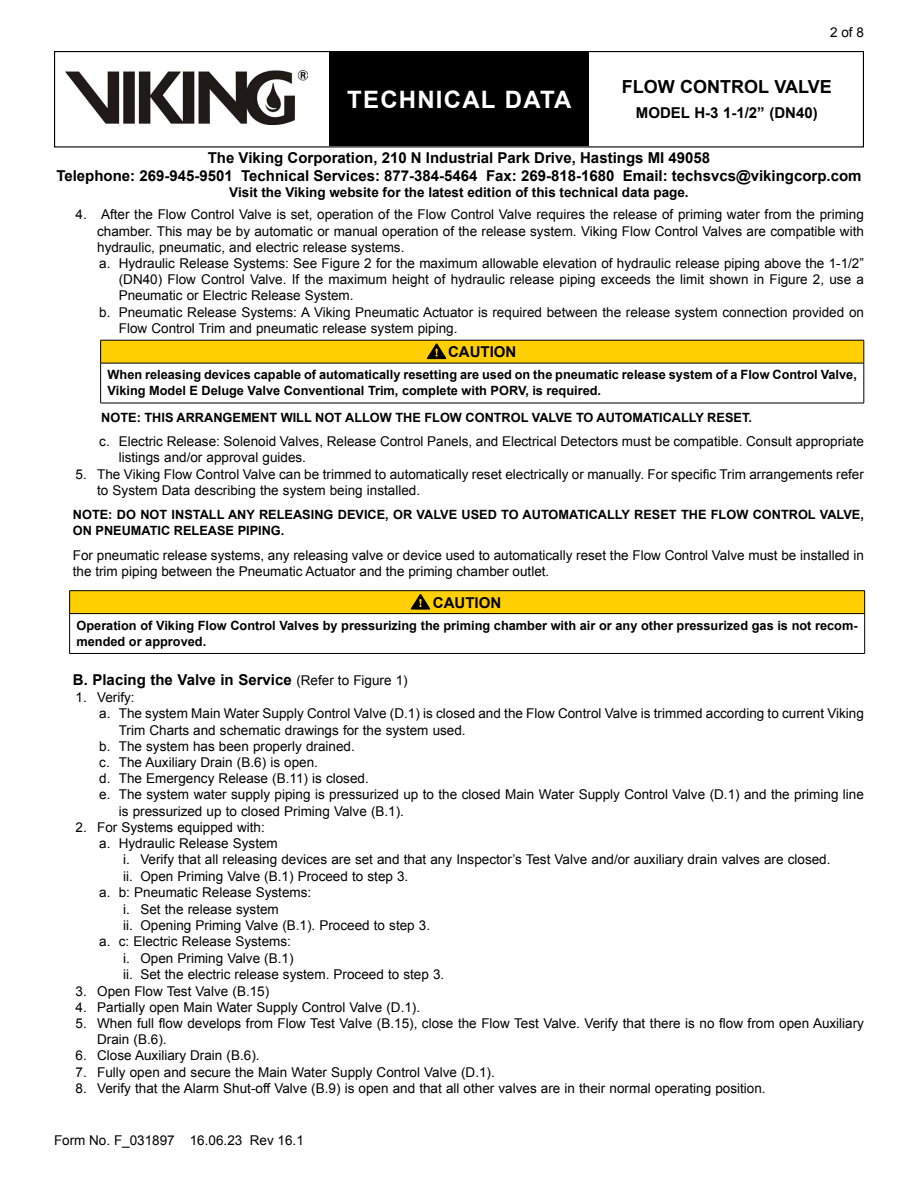
<style>
.page{position:relative;width:918px;height:1188px;background:#fff}
.page>*{position:absolute;margin:0;border:0;box-sizing:border-box;transform-origin:0 0}
.t1{font:700 24px "Arial";letter-spacing:.05em;color:#fff}
.t2{font:700 18px "Arial";color:#000}
.t3{font:700 15px/18px "Arial";color:#000;text-align:center}
.t4{font:13.5px/16.2px "Arial";color:#000}
.t5{font:700 13.5px "Arial";color:#000}
.t6{font:700 12.75px/16.2px "Arial";color:#000}
.s1{font-weight:400;font-size:13.5px}
</style>
<div class="page">
<div style="left:54px;top:51px;width:810px;height:96px;border:1px solid #000"></div>
<div style="left:329px;top:52px;width:260px;height:94px;background:#000"></div>
<img style="left:65px;top:70px;width:243px;height:54px">
<div style="left:101px;top:340px;width:763px;height:23px;background:#ffcf01"></div>
<hr style="left:100px;top:340px;width:764px;height:1px;background:#000">
<svg style="left:100px;top:340px;width:1px;height:23px"></svg>
<svg style="left:864px;top:340px;width:1px;height:23px"></svg>
<hr style="left:100px;top:363px;width:764px;height:1px;background:#000">
<hr style="left:100px;top:363px;width:1px;height:40px;background:#000">
<hr style="left:864px;top:363px;width:1px;height:40px;background:#000">
<hr style="left:100px;top:403px;width:764px;height:1px;background:#000">
<svg style="left:427px;top:343px;width:19px;height:16px"></svg>
<div style="left:70px;top:591px;width:795px;height:23px;background:#ffcf01"></div>
<hr style="left:69px;top:590px;width:796px;height:1px;background:#000">
<svg style="left:69px;top:591px;width:1px;height:22px"></svg>
<svg style="left:864px;top:591px;width:1px;height:22px"></svg>
<hr style="left:69px;top:613px;width:796px;height:1px;background:#000">
<hr style="left:69px;top:614px;width:1px;height:39px;background:#000">
<hr style="left:864px;top:614px;width:1px;height:39px;background:#000">
<hr style="left:69px;top:653px;width:796px;height:1px;background:#000">
<svg style="left:411px;top:594px;width:19px;height:16px"></svg>
<p class="t4" style="left:830px;top:24px;width:35px">2 of 8</p>
<h2 class="t2" style="left:622px;top:75px;width:176px">Flow Control Valve</h2>
<p class="t3" style="left:636px;top:104px;width:35px">Model</p>
<p class="t3" style="left:694px;top:104px;width:125px">H-3 1-1/2” (DN40)</p>
<p class="t3" style="left:56px;top:149px;width:807px">The Viking Corporation, 210 N Industrial Park Drive, Hastings MI 49058<br>Telephone: 269-945-9501 Technical Services: 877-384-5464 Fax: 269-818-1680 Email: techsvcs@vikingcorp.com</p>
<p class="t5" style="left:229px;top:183px;width:461px">Visit the Viking website for the latest edition of this technical data page.</p>
<h1 class="t1" style="left:347px;top:84px;width:226px">TECHNICAL DATA</h1>
<p class="t4" style="left:76px;top:207px;width:790px">4. After the Flow Control Valve is set, operation of the Flow Control Valve requires the release of priming water from the priming</p>
<p class="t4" style="left:97px;top:223px;width:768px">chamber. This may be by automatic or manual operation of the release system. Viking Flow Control Valves are compatible with</p>
<p class="t4" style="left:97px;top:239px;width:309px">hydraulic, pneumatic, and electric release systems.</p>
<p class="t4" style="left:99px;top:255px;width:766px">a. Hydraulic Release Systems: See Figure 2 for the maximum allowable elevation of hydraulic release piping above the 1-1/2”</p>
<p class="t4" style="left:119px;top:271px;width:747px">(DN40) Flow Control Valve. If the maximum height of hydraulic release piping exceeds the limit shown in Figure 2, use a</p>
<p class="t4" style="left:119px;top:288px;width:236px">Pneumatic or Electric Release System.</p>
<p class="t4" style="left:99px;top:304px;width:766px">b. Pneumatic Release Systems: A Viking Pneumatic Actuator is required between the release system connection provided on</p>
<p class="t4" style="left:119px;top:320px;width:340px">Flow Control Trim and pneumatic release system piping.</p>
<p class="t3" style="left:448px;top:343px;width:70px">CAUTION</p>
<p class="t6" style="left:108px;top:367px;width:751px">When releasing devices capable of automatically resetting are used on the pneumatic release system of a Flow Control Valve,<br>Viking Model E Deluge Valve Conventional Trim, complete with PORV, is required.</p>
<p class="t6" style="left:101px;top:410px;width:59px">Note : This</p>
<p class="t6" style="left:177px;top:410px;width:66px">arran gement</p>
<p class="t6" style="left:281px;top:410px;width:19px">will</p>
<p class="t6" style="left:315px;top:410px;width:40px">not all</p>
<p class="t6" style="left:370px;top:410px;width:35px">ow the</p>
<p class="t6" style="left:424px;top:410px;width:125px">Flow Control Valve</p>
<p class="t6" style="left:576px;top:410px;width:66px">to automaticall</p>
<p class="t6" style="left:696px;top:410px;width:31px">y reset</p>
<p class="t6" style="left:748px;top:410px;width:5px">.</p>
<p class="t4" style="left:119px;top:434px;width:747px;text-indent:-19px">c. Electric Release: Solenoid Valves, Release Control Panels, and Electrical Detectors must be compatible. Consult appropriate listings and/or approval guides.</p>
<p class="t4" style="left:97px;top:466px;width:768px;text-indent:-22px">5. The Viking Flow Control Valve can be trimmed to automatically reset electrically or manually. For specific Trim arrangements refer to System Data describing the system being installed.</p>
<p class="t6" style="left:73px;top:507px;width:108px">Note : DO NOT install</p>
<p class="t6" style="left:228px;top:507px;width:49px">any releasin</p>
<p class="t6" style="left:324px;top:507px;width:23px">g device</p>
<p class="t6" style="left:385px;top:507px;width:41px">, or valve</p>
<p class="t6" style="left:462px;top:507px;width:19px">used</p>
<p class="t6" style="left:501px;top:507px;width:67px">to automaticall</p>
<p class="t6" style="left:622px;top:507px;width:31px">y reset</p>
<p class="t6" style="left:681px;top:507px;width:10px">the</p>
<p class="t6" style="left:711px;top:507px;width:126px">Flow Control Valve</p>
<p class="t6" style="left:860px;top:507px;width:5px">,</p>
<p class="t6" style="left:73px;top:523px;width:32px">on pne</p>
<p class="t6" style="left:122px;top:523px;width:18px">umatic</p>
<p class="t6" style="left:174px;top:523px;width:19px">release</p>
<p class="t6" style="left:238px;top:523px;width:8px">pipin</p>
<p class="t6" style="left:271px;top:523px;width:15px">g.</p>
<p class="t4" style="left:73px;top:547px;width:793px">For pneumatic release systems, any releasing valve or device used to automatically reset the Flow Control Valve must be installed in the trim piping between the Pneumatic Actuator and the priming chamber outlet.</p>
<p class="t3" style="left:433px;top:594px;width:70px">CAUTION</p>
<p class="t6" style="left:77px;top:617px;width:783px">Operation of Viking Flow Control Valves by pressurizing the priming chamber with air or any other pressurized gas is not recom&shy;mended or approved.</p>
<p class="t3" style="left:73px;top:671px;width:336px">B. Placing the Valve in Service <span class="s1">(Refer to Figure 1)</span></p>
<p class="t4" style="left:76px;top:689px;width:61px">1. Verify:</p>
<p class="t4" style="left:99px;top:706px;width:766px">a. The system Main Water Supply Control Valve (D.1) is closed and the Flow Control Valve is trimmed according to current Viking</p>
<p class="t4" style="left:119px;top:722px;width:348px">Trim Charts and schematic drawings for the system used.</p>
<p class="t4" style="left:99px;top:738px;width:257px">b. The system has been properly drained.</p>
<p class="t4" style="left:99px;top:754px;width:220px">c. The Auxiliary Drain (B.6) is open.</p>
<p class="t4" style="left:99px;top:770px;width:271px">d. The Emergency Release (B.11) is closed.</p>
<p class="t4" style="left:99px;top:787px;width:766px">e. The system water supply piping is pressurized up to the closed Main Water Supply Control Valve (D.1) and the priming line</p>
<p class="t4" style="left:119px;top:803px;width:287px">is pressurized up to closed Priming Valve (B.1).</p>
<p class="t4" style="left:76px;top:819px;width:191px">2. For Systems equipped with:</p>
<p class="t4" style="left:99px;top:835px;width:180px">a. Hydraulic Release System</p>
<p class="t4" style="left:123px;top:852px;width:709px">i. Verify that all releasing devices are set and that any Inspector’s Test Valve and/or auxiliary drain valves are closed.</p>
<p class="t4" style="left:123px;top:868px;width:287px">ii. Open Priming Valve (B.1) Proceed to step 3.</p>
<p class="t4" style="left:99px;top:884px;width:213px">a. b: Pneumatic Release Systems:</p>
<p class="t4" style="left:123px;top:901px;width:157px">i. Set the release system</p>
<p class="t4" style="left:123px;top:917px;width:309px">ii. Opening Priming Valve (B.1). Proceed to step 3.</p>
<p class="t4" style="left:99px;top:934px;width:193px">a. c: Electric Release Systems:</p>
<p class="t4" style="left:123px;top:950px;width:172px">i. Open Priming Valve (B.1)</p>
<p class="t4" style="left:123px;top:967px;width:323px">ii. Set the electric release system. Proceed to step 3.</p>
<p class="t4" style="left:76px;top:983px;width:195px">3. Open Flow Test Valve (B.15)</p>
<p class="t4" style="left:76px;top:999px;width:346px">4. Partially open Main Water Supply Control Valve (D.1).</p>
<p class="t4" style="left:97px;top:1015px;width:768px;text-indent:-22px">5. When full flow develops from Flow Test Valve (B.15), close the Flow Test Valve. Verify that there is no flow from open Auxiliary<br>Drain (B.6).</p>
<p class="t4" style="left:76px;top:1048px;width:186px">6. Close Auxiliary Drain (B.6).</p>
<p class="t4" style="left:76px;top:1064px;width:421px">7. Fully open and secure the Main Water Supply Control Valve (D.1).</p>
<p class="t4" style="left:76px;top:1080px;width:692px">8. Verify that the Alarm Shut-off Valve (B.9) is open and that all other valves are in their normal operating position.</p>
<p class="t4" style="left:54px;top:1132px;width:251px">Form No. F_031897 16.06.23 Rev 16.1</p>
</div>
